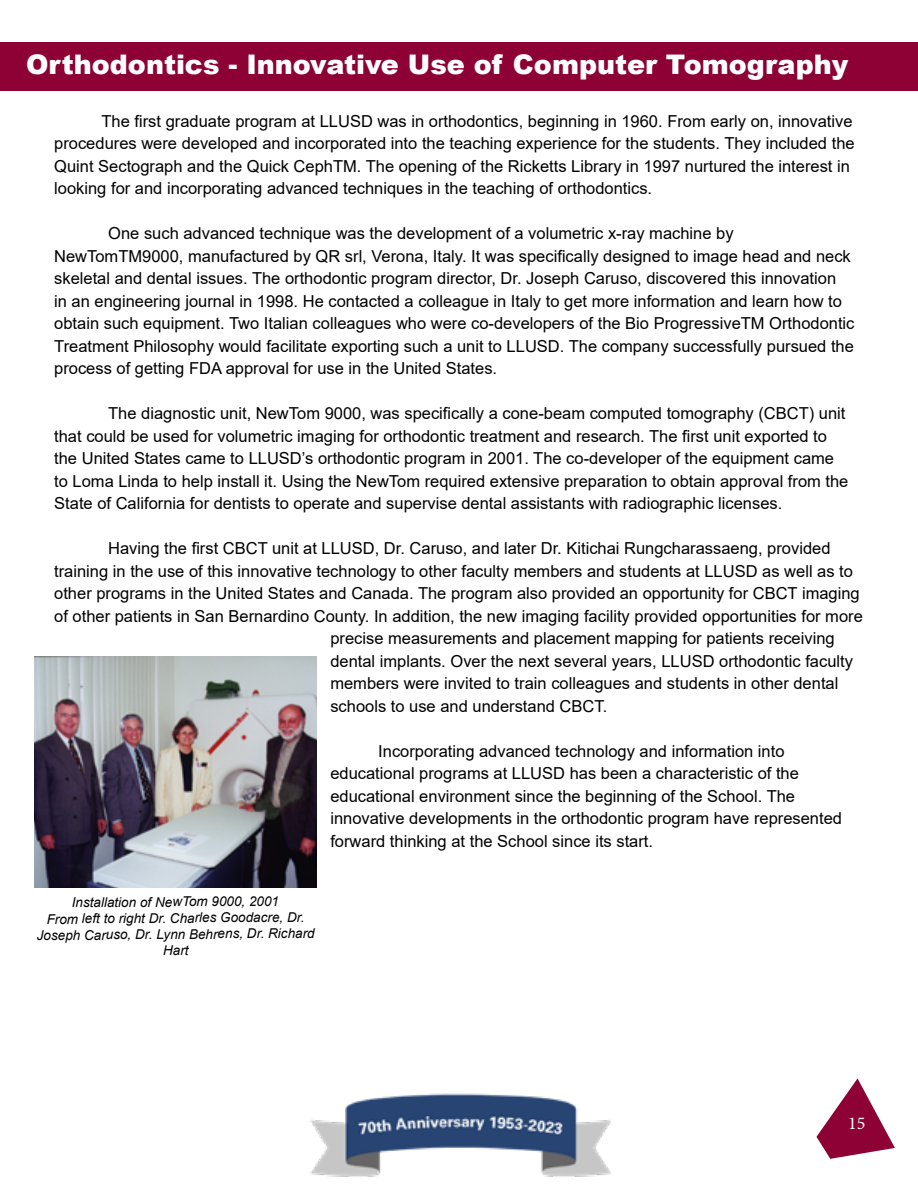
<style>
.page{position:relative;width:918px;height:1188px;background:#fff}
.page>*{position:absolute;margin:0;border:0;box-sizing:border-box;transform-origin:0 0}
.t1{font:900 27px "Arial";color:#fff}
.t2{font:18px "Minion Pro";color:#fff}
.t3{font:16.5px/22.5px "Arial";color:#000}
.t4{font:italic 13.5px/16.2px "Arial";color:#000;text-align:center}
</style>
<div class="page">
<svg style="left:816px;top:1078px;width:79px;height:81px"></svg>
<img style="left:310px;top:1093px;width:301px;height:84px">
<div style="left:0;top:42px;width:918px;height:49px;background:#8d0134"></div>
<img style="left:34px;top:657px;width:283px;height:231px">
<h1 class="t1" style="left:26px;top:45px;width:824px">Orthodontics - Innovative Use of Computer Tomography</h1>
<p class="t3" style="left:54px;top:109px;width:802px;text-indent:47px">The first graduate program at LLUSD was in orthodontics, beginning in 1960. From early on, innovative procedures were developed and incorporated into the teaching experience for the students. They included the Quint Sectograph and the Quick CephTM. The opening of the Ricketts Library in 1997 nurtured the interest in looking for and incorporating advanced techniques in the teaching of orthodontics.</p>
<p class="t3" style="left:54px;top:222px;width:802px;text-indent:54px">One such advanced technique was the development of a volumetric x-ray machine by NewTomTM9000, manufactured by QR srl, Verona, Italy. It was specifically designed to image head and neck skeletal and dental issues. The orthodontic program director, Dr. Joseph Caruso, discovered this innovation<br>in an engineering journal in 1998. He contacted a colleague in Italy to get more information and learn how to obtain such equipment. Two Italian colleagues who were co-developers of the Bio ProgressiveTM Orthodontic Treatment Philosophy would facilitate exporting such a unit to LLUSD. The company successfully pursued the process of getting FDA approval for use in the United States.</p>
<p class="t3" style="left:54px;top:402px;width:796px;text-indent:54px">The diagnostic unit, NewTom 9000, was specifically a cone-beam computed tomography (CBCT) unit that could be used for volumetric imaging for orthodontic treatment and research. The first unit exported to the United States came to LLUSD’s orthodontic program in 2001. The co-developer of the equipment came to Loma Linda to help install it. Using the NewTom required extensive preparation to obtain approval from the State of California for dentists to operate and supervise dental assistants with radiographic licenses.</p>
<p class="t3" style="left:108px;top:537px;width:724px">Having the first CBCT unit at LLUSD, Dr. Caruso, and later Dr. Kitichai Rungcharassaeng, provided</p>
<p class="t3" style="left:54px;top:560px;width:800px">training in the use of this innovative technology to other faculty members and students at LLUSD as well as to</p>
<p class="t3" style="left:54px;top:582px;width:807px">other programs in the United States and Canada. The program also provided an opportunity for CBCT imaging</p>
<p class="t3" style="left:54px;top:605px;width:810px">of other patients in San Bernardino County. In addition, the new imaging facility provided opportunities for more</p>
<p class="t3" style="left:330px;top:627px;width:506px">precise measurements and placement mapping for patients receiving</p>
<p class="t3" style="left:330px;top:650px;width:524px">dental implants. Over the next several years, LLUSD orthodontic faculty</p>
<p class="t3" style="left:330px;top:672px;width:510px">members were invited to train colleagues and students in other dental</p>
<p class="t3" style="left:330px;top:695px;width:278px">schools to use and understand CBCT.</p>
<p class="t3" style="left:330px;top:740px;width:513px;text-indent:48px">Incorporating advanced technology and information into educational programs at LLUSD has been a characteristic of the educational environment since the beginning of the School. The innovative developments in the orthodontic program have represented forward thinking at the School since its start.</p>
<p class="t4" style="left:37px;top:894px;width:279px">Installation of NewTom 9000, 2001<br>From left to right Dr. Charles Goodacre, Dr.<br>Joseph Caruso, Dr. Lynn Behrens, Dr. Richard<br>Hart</p>
<p class="t2" style="left:848px;top:1112px;width:19px">15</p>
</div>
